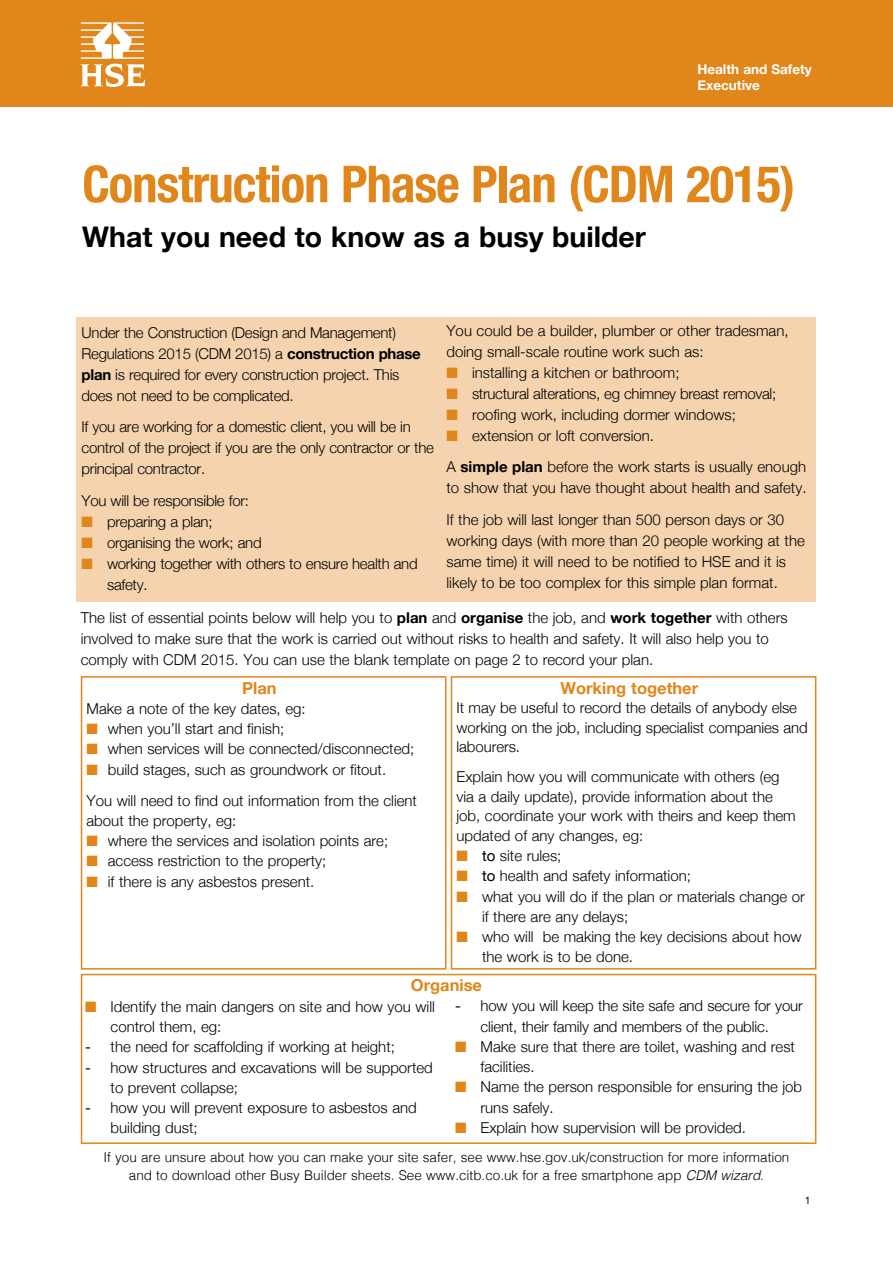
<style>
.page{position:relative;width:893px;height:1263px;background:#fff}
.page>*{position:absolute;margin:0;border:0;box-sizing:border-box;transform-origin:0 0}
.Tony_MAIN_BIG_A_HEAD{font:700 condensed 51px "Helvetica Neue";letter-spacing:-.02em;color:#e0861a}
.Tony_sub_head{font:700 28.5px "Helvetica Neue";color:#000}
.BB_BOLD{font:700 16.5px "Helvetica Neue";color:#e0861a}
._5_Body_text{font:700 16.5px "Helvetica Neue";color:#e0861a}
._5_Body_text-2{font:300 15px/21px "Helvetica Neue";color:#000}
.BB_BULLET{font:300 15px/20.2px "Helvetica Neue";color:#000}
._5_Body_text-3{font:300 15px/21px "Helvetica Neue";letter-spacing:-.02em;color:#000}
.Bullet_point_text{font:300 15px/20.2px "Helvetica Neue";color:#000}
.t1{font:300 13.5px/18px "Helvetica";color:#000;text-align:center}
.t2{font:700 13.5px/16.5px "Helvetica Neue";color:#fff}
.t3{font:10.5px "Helvetica Neue";color:#000}
.s1{color:#e0861a}
.s2{font-weight:700}
.s3{font-weight:400}
.s4{font-style:italic}
</style>
<div class="page">
<div style="left:77px;top:317px;width:739px;height:285px;background:#f5d3ae"></div>
<div style="left:0;top:0;width:893px;height:106px;background:#e0861a"></div>
<svg style="left:81px;top:22px;width:64px;height:65px"></svg>
<div style="left:81px;top:676px;width:365px;height:293px;border:2px solid #e0861a"></div>
<div style="left:451px;top:676px;width:365px;height:293px;border:2px solid #e0861a"></div>
<div style="left:81px;top:974px;width:735px;height:170px;border:2px solid #e0861a"></div>
<p class="t2" style="left:697px;top:61px;width:116px">Health and Safety<br>Executive</p>
<p class="Tony_MAIN_BIG_A_HEAD" style="left:82px;top:142px;width:714px">Construction Phase Plan (CDM 2015)</p>
<p class="Tony_sub_head" style="left:82px;top:214px;width:565px">What you need to know as a busy builder</p>
<p class="_5_Body_text-2" style="left:446px;top:319px;width:344px">You could be a builder, plumber or other tradesman, doing small-scale routine work such as:</p>
<p class="_5_Body_text-2" style="left:446px;top:361px;width:235px"><span class="s1">■</span> installing a kitchen or bathroom;</p>
<p class="_5_Body_text-3" style="left:446px;top:382px;width:331px"><span class="s1">■</span> structural alterations, eg chimney breast removal;</p>
<p class="_5_Body_text-2" style="left:446px;top:403px;width:291px"><span class="s1">■</span> roofing work, including dormer windows;</p>
<p class="_5_Body_text-2" style="left:446px;top:424px;width:209px"><span class="s1">■</span> extension or loft conversion.</p>
<p class="_5_Body_text-2" style="left:446px;top:456px;width:361px">A <span class="s2">simple plan</span> before the work starts is usually enough to show that you have thought about health and safety.</p>
<p class="_5_Body_text-2" style="left:446px;top:508px;width:360px">If the job will last longer than 500 person days or 30 working days (with more than 20 people working at the same time) it will need to be notified to HSE and it is likely to be too complex for this simple plan format.</p>
<p class="_5_Body_text-2" style="left:81px;top:606px;width:708px">The list of essential points below will help you to <span class="s2">plan</span> and <span class="s2">organise</span> the job, and <span class="s2">work together</span> with others involved to make sure that the work is carried out without risks to health and safety. It will also help you to comply with CDM 2015. You can use the blank template on page 2 to record your plan.</p>
<p class="BB_BOLD" style="left:242px;top:675px;width:36px">Plan</p>
<p class="_5_Body_text-2" style="left:87px;top:697px;width:221px">Make a note of the key dates, eg:</p>
<p class="BB_BULLET" style="left:87px;top:718px;width:199px"><span class="s1">■</span> when you’ll start and finish;</p>
<p class="BB_BULLET" style="left:87px;top:738px;width:329px"><span class="s1">■</span> when services will be connected/disconnected;</p>
<p class="BB_BULLET" style="left:87px;top:758px;width:301px"><span class="s1">■</span> build stages, such as groundwork or fitout.</p>
<p class="_5_Body_text-2" style="left:87px;top:789px;width:332px;line-height:20.2px">You will need to find out information from the client about the property, eg:</p>
<p class="_5_Body_text-2" style="left:87px;top:829px;width:303px"><span class="s1">■</span> where the services and isolation points are;</p>
<p class="_5_Body_text-2" style="left:87px;top:849px;width:241px"><span class="s1">■</span> access restriction to the property;</p>
<p class="_5_Body_text-2" style="left:87px;top:870px;width:229px"><span class="s1">■</span> if there is any asbestos present.</p>
<p class="_5_Body_text-3" style="left:82px;top:321px;width:341px">Under the Construction (Design and Management)<br>Regulations 2015 (CDM 2015) a <span class="s2">construction phase plan</span> is required for every construction project. This does not need to be complicated.</p>
<p class="_5_Body_text-3" style="left:82px;top:416px;width:354px">If you are working for a domestic client, you will be in control of the project if you are the only contractor or the principal contractor.</p>
<p class="_5_Body_text-3" style="left:82px;top:489px;width:169px">You will be responsible for:</p>
<p class="_5_Body_text-3" style="left:82px;top:510px;width:132px"><span class="s1">■</span> preparing a plan;</p>
<p class="_5_Body_text-3" style="left:82px;top:531px;width:182px"><span class="s1">■</span> organising the work; and</p>
<p class="_5_Body_text-3" style="left:107px;top:552px;width:312px;text-indent:-26px"><span class="s1">■</span> working together with others to ensure health and safety.</p>
<p class="BB_BOLD" style="left:560px;top:675px;width:139px">Working together</p>
<p class="_5_Body_text-2" style="left:456px;top:697px;width:353px;line-height:19.5px">It may be useful to record the details of anybody else working on the job, including specialist companies and labourers.</p>
<p class="_5_Body_text-2" style="left:456px;top:766px;width:341px;line-height:19.5px">Explain how you will communicate with others (eg via a daily update), provide information about the job, coordinate your work with theirs and keep them updated of any changes, eg:</p>
<p class="BB_BULLET" style="left:456px;top:845px;width:106px"><span class="s1">■</span> <span class="s3">to</span> site rules;</p>
<p class="BB_BULLET" style="left:456px;top:865px;width:236px"><span class="s1">■</span> <span class="s3">to</span> health and safety information;</p>
<p class="BB_BULLET" style="left:482px;top:885px;width:324px;text-indent:-26px"><span class="s1">■</span> what you will do if the plan or materials change or if there are any delays;</p>
<p class="BB_BULLET" style="left:482px;top:926px;width:321px;text-indent:-26px"><span class="s1">■</span> who will be making the key decisions about how the work is to be done.</p>
<p class="_5_Body_text" style="left:411px;top:972px;width:73px">Organise</p>
<p class="BB_BULLET" style="left:455px;top:995px;width:349px;text-align:center"><span class="s3">-</span> how you will keep the site safe and secure for your client, their family and members of the public.</p>
<p class="_5_Body_text-2" style="left:480px;top:1035px;width:316px;line-height:20.2px;text-indent:-26px"><span class="s1">■</span> Make sure that there are toilet, washing and rest facilities.</p>
<p class="_5_Body_text-2" style="left:480px;top:1076px;width:323px;line-height:20.2px;text-indent:-26px"><span class="s1">■</span> Name the person responsible for ensuring the job runs safely.</p>
<p class="_5_Body_text-2" style="left:455px;top:1116px;width:292px"><span class="s1">■</span> Explain how supervision will be provided.</p>
<p class="t1" style="left:104px;top:1148px;width:687px">If you are unsure about how you can make your site safer, see www.hse.gov.uk/construction for more information and to download other Busy Builder sheets. See www.citb.co.uk for a free smartphone app <span class="s4">CDM wizard</span>.</p>
<p class="Bullet_point_text" style="left:111px;top:995px;width:326px;text-indent:-26px"><span class="s1">■</span> Identify the main dangers on site and how you will control them, eg:</p>
<p class="_5_Body_text-2" style="left:85px;top:1036px;width:311px"><span class="s3">-</span> the need for scaffolding if working at height;</p>
<p class="BB_BULLET" style="left:111px;top:1056px;width:324px;text-indent:-26px"><span class="s3">-</span> how structures and excavations will be supported to prevent collapse;</p>
<p class="BB_BULLET" style="left:111px;top:1097px;width:308px;text-indent:-26px"><span class="s3">-</span> how you will prevent exposure to asbestos and building dust;</p>
<p class="t3" style="left:805px;top:1193px;width:7px">1</p>
</div>
